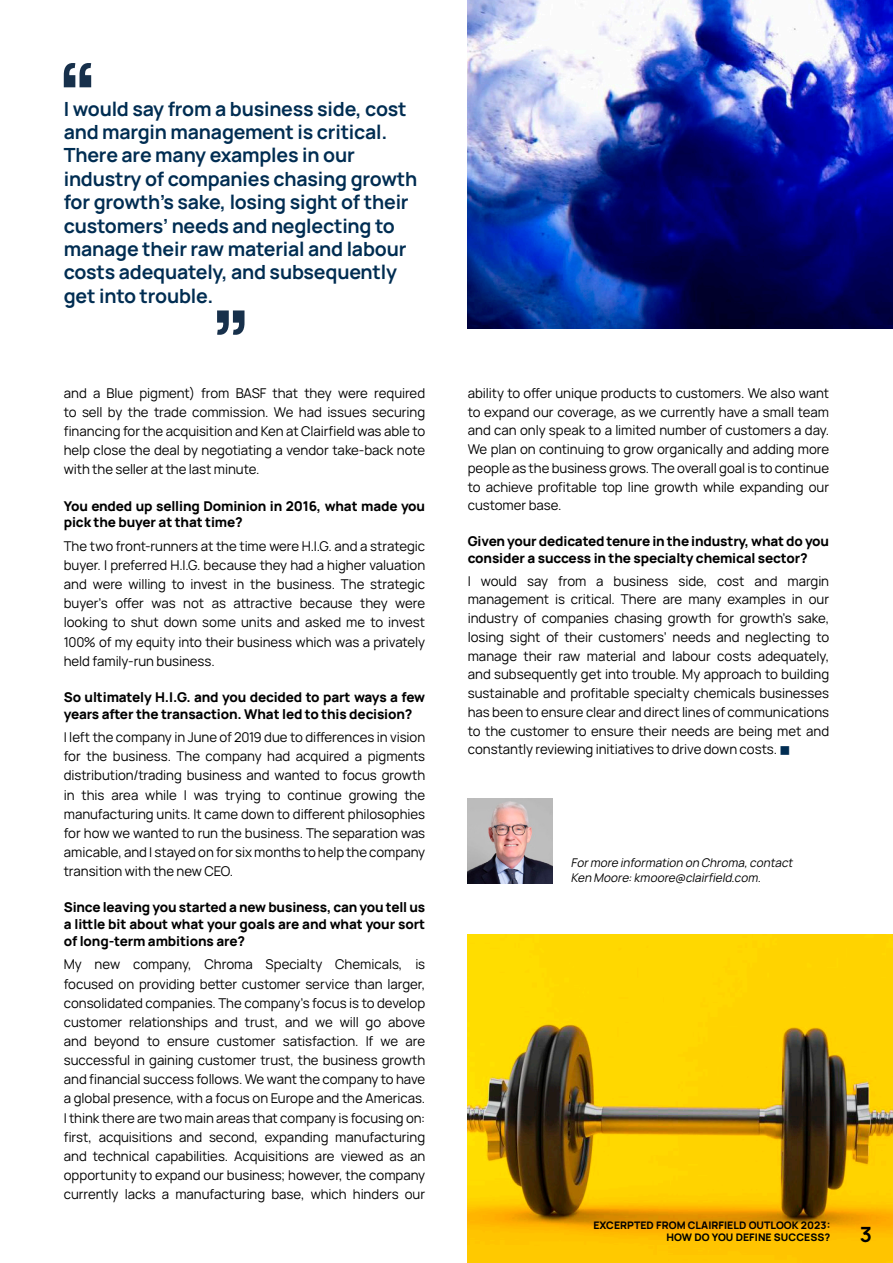
<style>
.page{position:relative;width:893px;height:1263px;background:#fff}
.page>*{position:absolute;margin:0;border:0;box-sizing:border-box;transform-origin:0 0}
.t1{font:700 21px "Manrope";color:#000}
.t2{font:700 19.5px/23.4px "Manrope";letter-spacing:-.01em;color:#002d52}
.Contents{font:13.5px/19.2px "Manrope";letter-spacing:-.005em;color:#000;text-align:justify}
.Intreviews_Questions{font:800 13.5px/17px "Manrope";letter-spacing:-.01em;color:#000}
.For_further_info{font:italic 12px/15px "Manrope";color:#000}
.t3{font:800 10.35px/12.5px "Manrope";letter-spacing:.005em;color:#000;text-align:right}
.s1{color:#002d52}
</style>
<div class="page">
<img style="left:468px;top:935px;width:425px;height:328px">
<img style="left:468px;top:0;width:425px;height:328px">
<svg style="left:64px;top:63px;width:27px;height:24px"></svg>
<svg style="left:217px;top:310px;width:27px;height:25px"></svg>
<img style="left:468px;top:799px;width:85px;height:85px">
<p class="t2" style="left:64px;top:97px;width:355px">I would say from a business side, cost and margin management is critical.<br>There are many examples in our industry of companies chasing growth for growth’s sake, losing sight of their customers’ needs and neglecting to manage their raw material and labour costs adequately, and subsequently get into trouble.</p>
<p class="Contents" style="left:64px;top:383px;width:363px">and a Blue pigment) from BASF that they were required to sell by the trade commission. We had issues securing financing for the acquisition and Ken at Clairfield was able to help close the deal by negotiating a vendor take-back note with the seller at the last minute.</p>
<p class="Intreviews_Questions" style="left:64px;top:497px;width:363px">You ended up selling Dominion in 2016, what made you pick the buyer at that time?</p>
<p class="Contents" style="left:64px;top:536px;width:363px">The two front-runners at the time were H.I.G. and a strategic buyer. I preferred H.I.G. because they had a higher valuation and were willing to invest in the business. The strategic buyer’s offer was not as attractive because they were looking to shut down some units and asked me to invest 100% of my equity into their business which was a privately held family-run business.</p>
<p class="Intreviews_Questions" style="left:64px;top:688px;width:363px">So ultimately H.I.G. and you decided to part ways a few years after the transaction. What led to this decision?</p>
<p class="Contents" style="left:64px;top:728px;width:363px">I left the company in June of 2019 due to differences in vision for the business. The company had acquired a pigments distribution/trading business and wanted to focus growth in this area while I was trying to continue growing the manufacturing units. It came down to different philosophies for how we wanted to run the business. The separation was amicable, and I stayed on for six months to help the company transition with the new CEO.</p>
<p class="Intreviews_Questions" style="left:64px;top:898px;width:363px;text-align:justify">Since leaving you started a new business, can you tell us a little bit about what your goals are and what your sort of long-term ambitions are?</p>
<p class="Contents" style="left:64px;top:955px;width:363px">My new company, Chroma Specialty Chemicals, is focused on providing better customer service than larger, consolidated companies. The company’s focus is to develop customer relationships and trust, and we will go above and beyond to ensure customer satisfaction. If we are successful in gaining customer trust, the business growth and financial success follows. We want the company to have a global presence, with a focus on Europe and the Americas.<br>I think there are two main areas that company is focusing on: first, acquisitions and second, expanding manufacturing and technical capabilities. Acquisitions are viewed as an opportunity to expand our business; however, the company currently lacks a manufacturing base, which hinders our</p>
<p class="Contents" style="left:468px;top:384px;width:363px;line-height:18.8px">ability to offer unique products to customers. We also want to expand our coverage, as we currently have a small team and can only speak to a limited number of customers a day.<br>We plan on continuing to grow organically and adding more people as the business grows. The overall goal is to continue to achieve profitable top line growth while expanding our customer base.</p>
<p class="Intreviews_Questions" style="left:468px;top:532px;width:363px;line-height:16.5px">Given your dedicated tenure in the industry, what do you consider a success in the specialty chemical sector?</p>
<p class="Contents" style="left:468px;top:571px;width:363px;line-height:18.8px">I would say from a business side, cost and margin management is critical. There are many examples in our industry of companies chasing growth for growth’s sake, losing sight of their customers’ needs and neglecting to manage their raw material and labour costs adequately, and subsequently get into trouble. My approach to building sustainable and profitable specialty chemicals businesses has been to ensure clear and direct lines of communications to the customer to ensure their needs are being met and constantly reviewing initiatives to drive down costs. <span class="s1">■</span></p>
<p class="For_further_info" style="left:571px;top:855px;width:226px">Formore information on Chroma,contact<br>Ken Moore:kmoore@clairfield.com.</p>
<p class="t3" style="left:593px;top:1218px;width:238px">EXCERPTED FROM CLAIRFIELD OUTLOOK 2023:<br>HOW DO YOU DEFINE SUCCESS?</p>
<h1 class="t1" style="left:860px;top:1221px;width:14px">3</h1>
</div>
